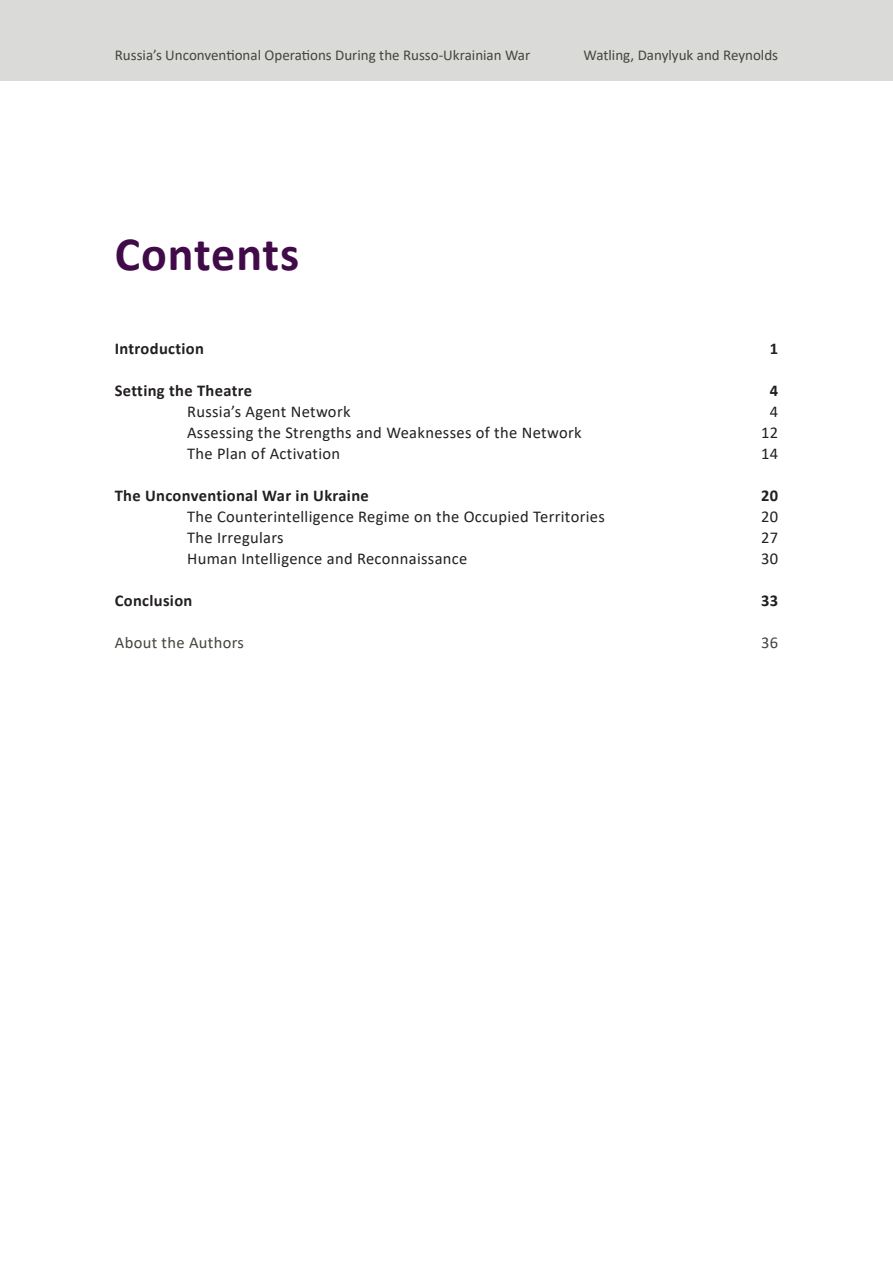
<style>
.page{position:relative;width:893px;height:1263px;background:#fff}
.page>*{position:absolute;margin:0;border:0;box-sizing:border-box;transform-origin:0 0}
.Chapter_heading{font:700 48px "Calibri";letter-spacing:.02em;color:#410a48}
.t1{font:16.5px "Calibri";letter-spacing:.02em;color:#231f20}
.t2{font:700 16.5px "Calibri";letter-spacing:.02em;color:#231f20}
.t3{font:16.5px "Calibri";letter-spacing:.02em;color:#43453d}
.t4{font:15px "Calibri";color:#43453d}
</style>
<div class="page">
<div style="left:0;top:0;width:893px;height:81px;background:#dadad8"></div>
<p class="t4" style="left:115px;top:44px;width:417px">Russia’s Unconventional Operations During the Russo-Ukrainian War</p>
<p class="t4" style="left:584px;top:44px;width:196px">Watling, Danylyuk and Reynolds</p>
<p class="Chapter_heading" style="left:115px;top:220px;width:186px">Contents</p>
<p class="t2" style="left:115px;top:336px;width:91px">Introduction</p>
<p class="t2" style="left:770px;top:336px;width:10px">1</p>
<p class="t2" style="left:115px;top:378px;width:139px">Setting the Theatre</p>
<p class="t2" style="left:770px;top:378px;width:10px">4</p>
<p class="t1" style="left:187px;top:400px;width:165px">Russia’s Agent Network</p>
<p class="t1" style="left:770px;top:400px;width:10px">4</p>
<p class="t1" style="left:187px;top:421px;width:396px">Assessing the Strengths and Weaknesses of the Network</p>
<p class="t1" style="left:761px;top:421px;width:19px">12</p>
<p class="t1" style="left:187px;top:442px;width:155px">The Plan of Activation</p>
<p class="t1" style="left:761px;top:442px;width:19px">14</p>
<p class="t2" style="left:115px;top:483px;width:255px">The Unconventional War in Ukraine</p>
<p class="t2" style="left:761px;top:483px;width:19px">20</p>
<p class="t1" style="left:187px;top:505px;width:419px">The Counterintelligence Regime on the Occupied Territories</p>
<p class="t1" style="left:761px;top:505px;width:19px">20</p>
<p class="t1" style="left:187px;top:526px;width:98px">The Irregulars</p>
<p class="t1" style="left:761px;top:526px;width:19px">27</p>
<p class="t1" style="left:187px;top:547px;width:282px">Human Intelligence and Reconnaissance</p>
<p class="t1" style="left:761px;top:547px;width:19px">30</p>
<p class="t2" style="left:115px;top:588px;width:79px">Conclusion</p>
<p class="t2" style="left:761px;top:588px;width:19px">33</p>
<p class="t3" style="left:115px;top:631px;width:131px">About the Authors</p>
<p class="t3" style="left:761px;top:631px;width:19px">36</p>
</div>
